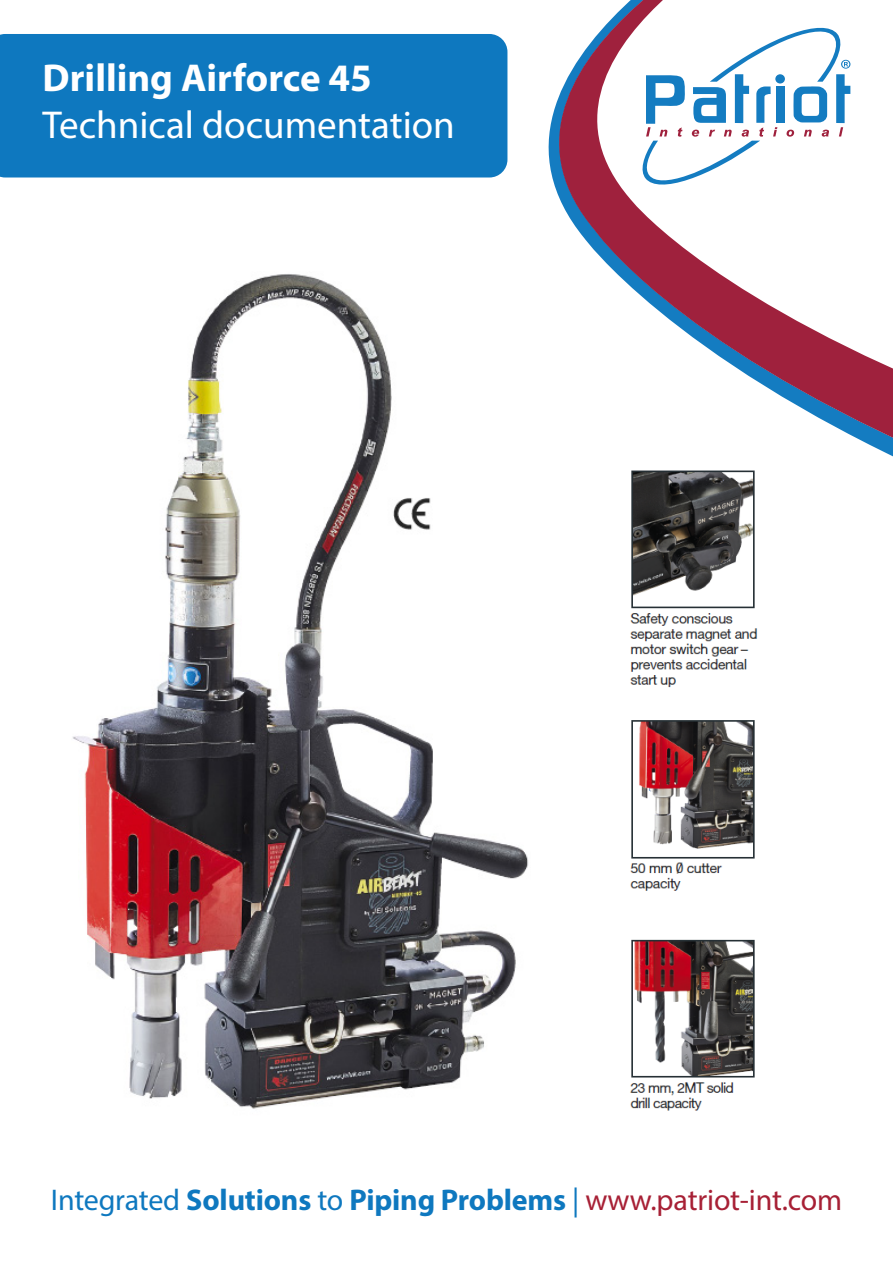
<style>
.page{position:relative;width:893px;height:1263px;background:#fff}
.page>*{position:absolute;margin:0;border:0;box-sizing:border-box;transform-origin:0 0}
.t1{font:39px "Myriad Pro";color:#fff}
.t2{font:700 39px "Myriad Pro";color:#fff}
.t3{font:700 30px "Myriad Pro";letter-spacing:-.005em;color:#0e78bf}
.s1{font-weight:400}
.s2{font-weight:400;color:#a72035}
.s3{font-weight:400;color:#a62035}
</style>
<div class="page">
<div style="left:0;top:34px;width:507px;height:143px;background:#0e78bf"></div>
<svg style="left:549px;top:0;width:344px;height:453px"></svg>
<svg style="left:643px;top:17px;width:207px;height:178px"></svg>
<img style="left:623px;top:451px;width:140px;height:660px">
<img style="left:72px;top:274px;width:457px;height:835px">
<p class="t2" style="left:43px;top:53px;width:331px">Drilling Airforce 45</p>
<p class="t1" style="left:43px;top:101px;width:414px">Technical documentation</p>
<p class="t3" style="left:51px;top:1180px;width:793px"><span class="s1">Integrated</span> Solutions <span class="s1">to</span> Piping Problems <span class="s1">|</span> <span class="s2">www.patriot-int.co</span><span class="s3">m</span></p>
</div>
